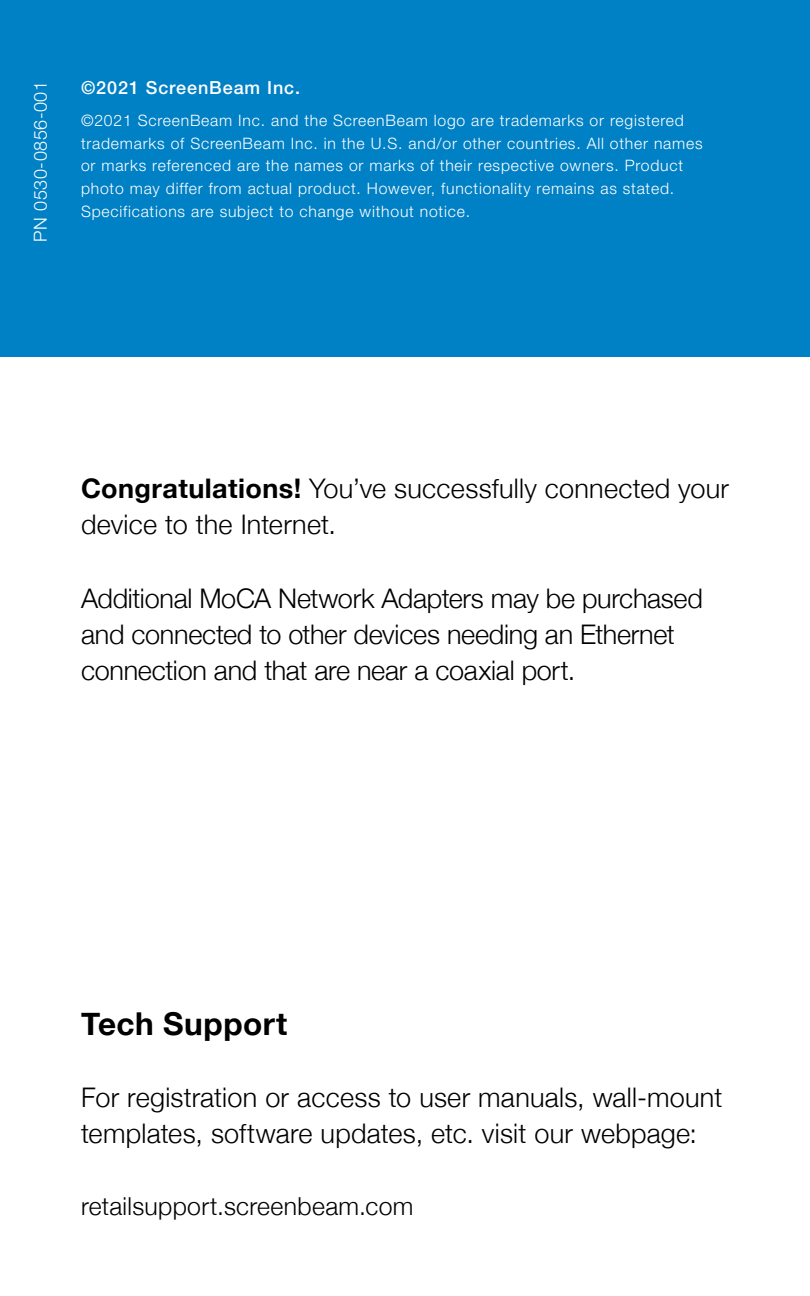
<style>
.page{position:relative;width:810px;height:1296px;background:#fff}
.page>*{position:absolute;margin:0;border:0;box-sizing:border-box;transform-origin:0 0}
.t1{font:700 31.5px "Helvetica Neue";letter-spacing:.015em;color:#000}
.t2{font:300 27px/36px "Helvetica Neue";letter-spacing:-.005em;color:#000}
.t3{font:300 24.75px "Helvetica Neue";letter-spacing:.015em;color:#000}
.t4{font:500 18px "Helvetica Neue LT Std";letter-spacing:.05em;color:#fff}
.t5{font:300 18px "Helvetica Neue LT Std";letter-spacing:.03em;color:#fff}
.t6{font:300 15.75px/22.5px "Helvetica Neue LT Std";letter-spacing:.05em;color:#fff}
.s1{font-weight:700}
</style>
<div class="page">
<div style="left:0;top:0;width:810px;height:356px;background:#0080c5"></div>
<p class="t5" style="left:30px;top:242px;width:162px;rotate:-90deg">PN 0530-0856-001</p>
<p class="t4" style="left:81px;top:77px;width:221px">©2021 ScreenBeam Inc.</p>
<p class="t6" style="left:81px;top:109px;width:623px">©2021 ScreenBeam Inc. and the ScreenBeam logo are trademarks or registered trademarks of ScreenBeam Inc. in the U.S. and/or other countries. All other names or marks referenced are the names or marks of their respective owners. Product photo may differ from actual product. However, functionality remains as stated.<br>Specifications are subject to change without notice.</p>
<h2 class="t2" style="left:81px;top:469px;width:650px"><span class="s1">Congratulations!</span> You’ve successfully connected your device to the Internet.</h2>
<h2 class="t2" style="left:81px;top:579px;width:623px">Additional MoCA Network Adapters may be purchased and connected to other devices needing an Ethernet connection and that are near a coaxial port.</h2>
<h1 class="t1" style="left:81px;top:999px;width:208px">Tech Support</h1>
<h2 class="t2" style="left:81px;top:1077px;width:643px">For registration or access to user manuals, wall-mount templates, software updates, etc. visit our webpage:</h2>
<h3 class="t3" style="left:81px;top:1186px;width:334px">retailsupport.screenbeam.com</h3>
</div>
